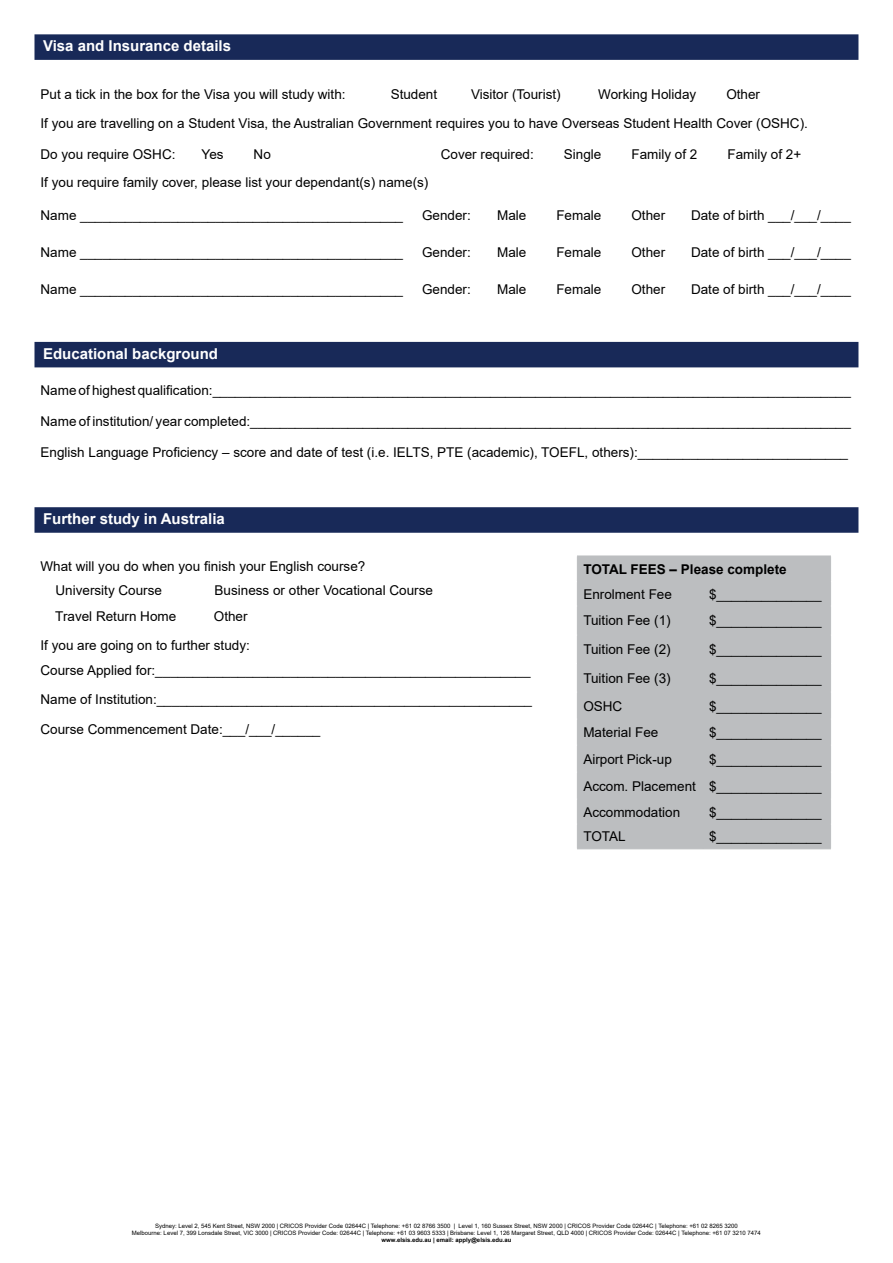
<style>
.page{position:relative;width:893px;height:1263px;background:#fff}
.page>*{position:absolute;margin:0;border:0;box-sizing:border-box;transform-origin:0 0}
.t1{font:700 15px "Arial";color:#fff}
.t2{font:13.5px/29.5px "Arial";color:#000}
.t3{font:700 13.5px "Arial";color:#000}
.t4{font:6px/7.2px "Arial";color:#000;text-align:center}
.t5{font:700 6px "Arial";color:#000}
</style>
<div class="page">
<div style="left:34px;top:34px;width:824px;height:26px;background:#182958"></div>
<div style="left:34px;top:342px;width:824px;height:25px;background:#182958"></div>
<div style="left:34px;top:507px;width:824px;height:26px;background:#182958"></div>
<div style="left:578px;top:557px;width:252px;height:291px;background:#bcbec0"></div>
<hr style="left:577px;top:556px;width:126px;height:1px;background:#bcbec0">
<hr style="left:703px;top:556px;width:128px;height:1px;background:#bcbec0">
<hr style="left:577px;top:581px;width:126px;height:1px;background:#bcbec0">
<hr style="left:703px;top:581px;width:128px;height:1px;background:#bcbec0">
<hr style="left:577px;top:606px;width:126px;height:1px;background:#bcbec0">
<hr style="left:703px;top:606px;width:128px;height:1px;background:#bcbec0">
<hr style="left:577px;top:635px;width:126px;height:1px;background:#bcbec0">
<hr style="left:703px;top:635px;width:128px;height:1px;background:#bcbec0">
<hr style="left:577px;top:663px;width:126px;height:1px;background:#bcbec0">
<hr style="left:703px;top:663px;width:128px;height:1px;background:#bcbec0">
<hr style="left:577px;top:692px;width:126px;height:1px;background:#bcbec0">
<hr style="left:703px;top:692px;width:128px;height:1px;background:#bcbec0">
<hr style="left:577px;top:719px;width:126px;height:1px;background:#bcbec0">
<hr style="left:703px;top:719px;width:128px;height:1px;background:#bcbec0">
<hr style="left:577px;top:745px;width:126px;height:1px;background:#bcbec0">
<hr style="left:703px;top:745px;width:128px;height:1px;background:#bcbec0">
<hr style="left:577px;top:772px;width:126px;height:1px;background:#bcbec0">
<hr style="left:703px;top:772px;width:128px;height:1px;background:#bcbec0">
<hr style="left:577px;top:799px;width:126px;height:1px;background:#bcbec0">
<hr style="left:703px;top:799px;width:128px;height:1px;background:#bcbec0">
<hr style="left:577px;top:824px;width:126px;height:1px;background:#bcbec0">
<svg style="left:577px;top:557px;width:1px;height:291px"></svg>
<hr style="left:703px;top:824px;width:128px;height:1px;background:#bcbec0">
<svg style="left:703px;top:582px;width:1px;height:266px"></svg>
<svg style="left:830px;top:557px;width:1px;height:291px"></svg>
<hr style="left:577px;top:848px;width:126px;height:1px;background:#bcbec0">
<hr style="left:703px;top:848px;width:128px;height:1px;background:#bcbec0">
<p class="t1" style="left:43px;top:36px;width:190px">Visa and Insurance details</p>
<p class="t2" style="left:40px;top:80px;width:307px">Put a tick in the box for the Visa you will study with:</p>
<p class="t2" style="left:391px;top:80px;width:48px">Student</p>
<p class="t2" style="left:471px;top:80px;width:91px">Visitor (Tourist)</p>
<p class="t2" style="left:598px;top:80px;width:100px">Working Holiday</p>
<p class="t2" style="left:40px;top:80px;width:769px;line-height:28.5px;text-indent:686px">Other<br>If you are travelling on a Student Visa, the Australian Government requires you to have Overseas Student Health Cover (OSHC).</p>
<p class="t2" style="left:40px;top:139px;width:137px">Do you require OSHC:</p>
<p class="t2" style="left:202px;top:139px;width:24px">Yes</p>
<p class="t2" style="left:254px;top:139px;width:19px">No</p>
<p class="t2" style="left:441px;top:139px;width:95px">Cover required:</p>
<p class="t2" style="left:564px;top:139px;width:39px">Single</p>
<p class="t2" style="left:631px;top:139px;width:68px">Family of 2</p>
<p class="t2" style="left:727px;top:139px;width:75px">Family of 2+</p>
<p class="t2" style="left:40px;top:168px;width:389px">If you require family cover, please list your dependant(s) name(s)</p>
<p class="t2" style="left:40px;top:200px;width:364px">Name ___________________________________________</p>
<p class="t2" style="left:422px;top:200px;width:50px">Gender:</p>
<p class="t2" style="left:497px;top:200px;width:31px">Male</p>
<p class="t2" style="left:556px;top:200px;width:47px">Female</p>
<p class="t2" style="left:631px;top:200px;width:35px">Other</p>
<p class="t2" style="left:691px;top:200px;width:161px">Date of birth ___/___/____</p>
<p class="t2" style="left:40px;top:238px;width:364px">Name ___________________________________________</p>
<p class="t2" style="left:422px;top:238px;width:50px">Gender:</p>
<p class="t2" style="left:497px;top:238px;width:31px">Male</p>
<p class="t2" style="left:556px;top:238px;width:47px">Female</p>
<p class="t2" style="left:631px;top:238px;width:35px">Other</p>
<p class="t2" style="left:691px;top:238px;width:161px">Date of birth ___/___/____</p>
<p class="t2" style="left:40px;top:275px;width:364px">Name ___________________________________________</p>
<p class="t2" style="left:422px;top:275px;width:50px">Gender:</p>
<p class="t2" style="left:497px;top:275px;width:31px">Male</p>
<p class="t2" style="left:556px;top:275px;width:47px">Female</p>
<p class="t2" style="left:631px;top:275px;width:35px">Other</p>
<p class="t2" style="left:691px;top:275px;width:161px">Date of birth ___/___/____</p>
<p class="t1" style="left:43px;top:343px;width:177px">Educational background</p>
<p class="t2" style="left:40px;top:376px;width:812px">Name of highest qualification:_____________________________________________________________________________________</p>
<p class="t2" style="left:40px;top:406px;width:812px">Name of institution/ year completed:________________________________________________________________________________</p>
<p class="t2" style="left:40px;top:438px;width:809px">English Language Proficiency – score and date of test (i.e. IELTS, PTE (academic), TOEFL, others):____________________________</p>
<p class="t1" style="left:43px;top:508px;width:183px">Further study in Australia</p>
<p class="t2" style="left:56px;top:555px;width:311px;line-height:23.7px;text-indent:-15px">What will you do when you finish your English course?<br>University Course</p>
<p class="t2" style="left:215px;top:575px;width:220px">Business or other Vocational Course</p>
<p class="t2" style="left:40px;top:601px;width:211px;line-height:29px;text-align:right">Other<br>If you are going on to further study:</p>
<p class="t2" style="left:40px;top:655px;width:493px;text-align:justify">Course Applied for:__________________________________________________ Name of Institution:__________________________________________________ Course Commencement Date:___/___/______</p>
<p class="t2" style="left:55px;top:601px;width:123px">Travel Return Home</p>
<p class="t3" style="left:583px;top:559px;width:205px">TOTAL FEES – Please complete</p>
<p class="t2" style="left:583px;top:579px;width:90px">Enrolment Fee</p>
<p class="t2" style="left:709px;top:579px;width:114px">$______________</p>
<p class="t2" style="left:583px;top:606px;width:89px">Tuition Fee (1)</p>
<p class="t2" style="left:709px;top:606px;width:114px">$______________</p>
<p class="t2" style="left:583px;top:635px;width:89px">Tuition Fee (2)</p>
<p class="t2" style="left:709px;top:635px;width:114px">$______________</p>
<p class="t2" style="left:583px;top:663px;width:89px">Tuition Fee (3)</p>
<p class="t2" style="left:709px;top:663px;width:114px">$______________</p>
<p class="t2" style="left:583px;top:691px;width:41px">OSHC</p>
<p class="t2" style="left:709px;top:691px;width:114px">$______________</p>
<p class="t2" style="left:583px;top:717px;width:77px">Material Fee</p>
<p class="t2" style="left:709px;top:717px;width:114px">$______________</p>
<p class="t2" style="left:583px;top:744px;width:90px">Airport Pick-up</p>
<p class="t2" style="left:583px;top:745px;width:240px;line-height:26.5px;text-align:justify;text-indent:126px">$______________ Accom. Placement $______________ Accommodation</p>
<p class="t2" style="left:709px;top:797px;width:114px">$______________</p>
<p class="t2" style="left:583px;top:822px;width:44px">TOTAL</p>
<p class="t2" style="left:709px;top:822px;width:114px">$______________</p>
<p class="t4" style="left:132px;top:1222px;width:630px">Sydney: Level 2, 545 Kent Street, NSW 2000 | CRICOS Provider Code 02644C | Telephone: +61 02 8766 3500 | Level 1, 160 Sussex Street, NSW 2000 | CRICOS Provider Code 02644C | Telephone: +61 02 8265 3200<br>Melbourne: Level 7, 399 Lonsdale Street, VIC 3000 | CRICOS Provider Code: 02644C | Telephone: +61 03 9603 5333 | Brisbane: Level 1, 126 Margaret Street, QLD 4000 | CRICOS Provider Code: 02644C | Telephone: +61 07 3210 7474</p>
<p class="t5" style="left:382px;top:1236px;width:131px">www.elsis.edu.au | email: apply@elsis.edu.au</p>
</div>
